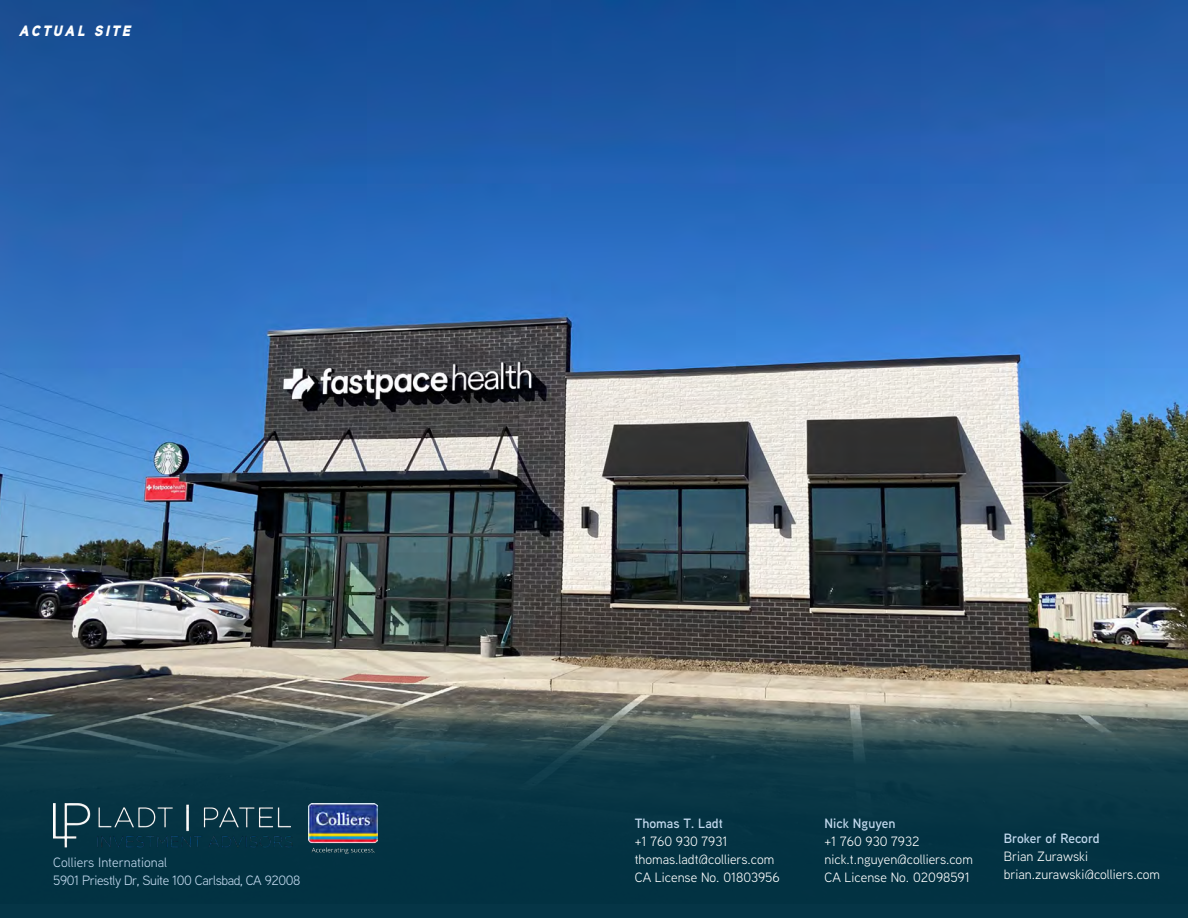
<style>
.page{position:relative;width:1188px;height:918px;background:#fff}
.page>*{position:absolute;margin:0;border:0;box-sizing:border-box;transform-origin:0 0}
.t1{font:italic 900 15px "Aaux Next";letter-spacing:.15em;color:#fff}
.t2{font:13.5px/18px "Aaux Next";color:#fff}
.t3{font:13.5px/18px "Aaux Next";letter-spacing:-.03em;color:#c2d9ee}
.t4{font:600 13.5px "Aaux Next";color:#c2d9ee}
</style>
<div class="page">
<img style="left:0;top:0;width:1188px;height:700px">
<svg style="left:0;top:700px;width:1188px;height:218px;background:#193f4b"></svg>
<img style="left:53px;top:803px;width:240px;height:47px">
<img style="left:309px;top:803px;width:68px;height:50px">
<p class="t1" style="left:19px;top:20px;width:113px">ACTUAL SITE</p>
<p class="t3" style="left:53px;top:853px;width:249px">Colliers International<br>5901 Priestly Dr, Suite 100 Carlsbad, CA 92008</p>
<p class="t4" style="left:635px;top:814px;width:90px">Thomas T. Ladt</p>
<p class="t2" style="left:635px;top:832px;width:147px">+1 760 930 7931 thomas.ladt@colliers.com<br>CA License No. 01803956</p>
<p class="t4" style="left:824px;top:814px;width:73px">Nick Nguyen</p>
<p class="t2" style="left:824px;top:832px;width:150px">+1 760 930 7932 nick.t.nguyen@colliers.com<br>CA License No. 02098591</p>
<p class="t4" style="left:1004px;top:828px;width:98px">Broker of Record</p>
<p class="t2" style="left:1004px;top:846px;width:158px">Brian Zurawski brian.zurawski@colliers.com</p>
</div>
